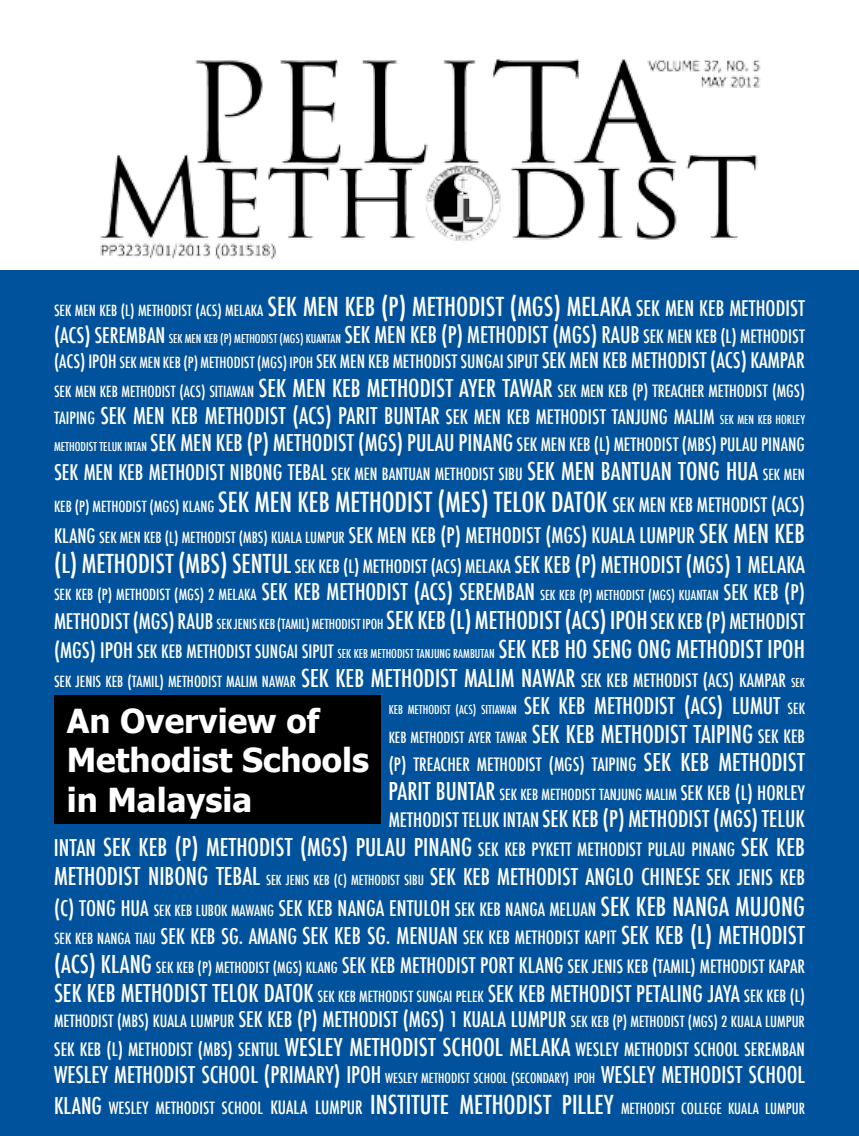
<style>
.page{position:relative;width:859px;height:1136px;background:#fff}
.page>*{position:absolute;margin:0;border:0;box-sizing:border-box;transform-origin:0 0}
.t1{font:700 33px/39.6px "Tahoma";color:#fff}
.t2{font:500 condensed 27px "Futura";color:#fff}
.t3{font:500 condensed 24px "Futura";color:#fff}
.t4{font:500 condensed 22.5px/27px "Futura";color:#fff}
.t5{font:500 condensed 21px "Futura";color:#fff}
.t6{font:500 condensed 18px/28.8px "Futura";color:#fff}
.t7{font:500 condensed 16.5px "Futura";color:#fff}
.t8{font:500 condensed 15px "Futura";color:#fff}
.t9{font:500 condensed 13.5px "Futura";color:#fff}
.t10{font:500 condensed 12px "Futura";color:#fff}
.s1{font-size:25.5px}
.s2{font-size:21px}
.s3{font-size:22.5px}
.s4{font-size:18px}
.s5{font-size:15px}
.s6{font-size:24px}
.s7{font-size:16.5px}
.s8{font-size:19.5px}
.s9{font-size:12px}
.s10{font-size:13.5px}
</style>
<div class="page">
<img style="left:0;top:58px;width:859px;height:213px">
<div style="left:0;top:271px;width:859px;height:864px;background:#00529c"></div>
<div style="left:54px;top:695px;width:327px;height:128px;background:#000"></div>
<p class="t8" style="left:54px;top:300px;width:752px">SEK MEN KEB (L) METHODIST (ACS) MELAKA <span class="s1">SEK MEN KEB (P) METHODIST (MGS) MELAKA</span> <span class="s2">SEK MEN KEB METHODIST</span></p>
<p class="t10" style="left:54px;top:330px;width:752px"><span class="s2">(ACS) SEREMBAN</span> SEK MEN KEB (P) METHODIST (MGS) KUANTAN <span class="s3">SEK MEN KEB (P) METHODIST (MGS) RAUB</span> <span class="s4">SEK MEN KEB (L) METHODIST</span></p>
<p class="t6" style="left:54px;top:347px;width:752px">(ACS) IPOH <span class="s5">SEK MEN KEB (P) METHODIST (MGS) IPOH</span> SEK MEN KEB METHODIST SUNGAI SIPUT <span class="s2">SEK MEN KEB METHODIST (ACS) KAMPAR</span></p>
<p class="t7" style="left:54px;top:380px;width:752px"><span class="s5">SEK MEN KEB METHODIST (ACS) SITIAWAN</span> <span class="s6">SEK MEN KEB METHODIST AYER TAWAR</span> SEK MEN KEB (P) TREACHER METHODIST (MGS)</p>
<h3 class="t4" style="left:54px;top:402px;width:752px"><span class="s7">TAIPING</span> SEK MEN KEB METHODIST (ACS) PARIT BUNTAR <span class="s8">SEK MEN KEB METHODIST TANJUNG MALIM</span> <span class="s9">SEK MEN KEB HORLEY<br>METHODIST TELUK INTAN</span> SEK MEN KEB (P) METHODIST (MGS) PULAU PINANG <span class="s4">SEK MEN KEB (L) METHODIST (MBS) PULAU PINANG</span></h3>
<h3 class="t5" style="left:54px;top:458px;width:752px">SEK MEN KEB METHODIST NIBONG TEBAL <span class="s7">SEK MEN BANTUAN METHODIST SIBU</span> <span class="s6">SEK MEN BANTUAN TONG HUA</span> <span class="s5">SEK MEN</span></h3>
<h2 class="t2" style="left:54px;top:485px;width:752px"><span class="s5">KEB (P) METHODIST (MGS) KLANG</span> SEK MEN KEB METHODIST (MES) TELOK DATOK <span class="s8">SEK MEN KEB METHODIST (ACS)</span></h2>
<p class="t8" style="left:54px;top:527px;width:752px"><span class="s8">KLANG</span> SEK MEN KEB (L) METHODIST (MBS) KUALA LUMPUR <span class="s2">SEK MEN KEB (P) METHODIST (MGS) KUALA LUMPUR</span> <span class="s1">SEK MEN KEB</span></p>
<h3 class="t4" style="left:54px;top:551px;width:752px"><span class="s1">(L) METHODIST (MBS) SENTUL</span> <span class="s4">SEK KEB (L) METHODIST (ACS) MELAKA</span> SEK KEB (P) METHODIST (MGS) 1 MELAKA</h3>
<p class="t8" style="left:54px;top:585px;width:752px">SEK KEB (P) METHODIST (MGS) 2 MELAKA <span class="s3">SEK KEB METHODIST (ACS) SEREMBAN</span> <span class="s10">SEK KEB (P) METHODIST (MGS) KUANTAN</span> <span class="s2">SEK KEB (P)</span></p>
<h3 class="t5" style="left:54px;top:608px;width:752px">METHODIST (MGS) RAUB <span class="s10">SEK JENIS KEB (TAMIL) METHODIST IPOH</span> <span class="s6">SEK KEB (L) METHODIST (ACS) IPOH</span>SEK KEB (P) METHODIST</h3>
<p class="t10" style="left:54px;top:645px;width:752px"><span class="s2">(MGS) IPOH</span> <span class="s4">SEK KEB METHODIST SUNGAI SIPUT</span> SEK KEB METHODIST TANJUNG RAMBUTAN <span class="s6">SEK KEB HO SENG ONG METHODIST IPOH</span></p>
<p class="t8" style="left:54px;top:671px;width:752px">SEK JENIS KEB (TAMIL) METHODIST MALIM NAWAR <span class="s6">SEK KEB METHODIST MALIM NAWAR</span> <span class="s4">SEK KEB METHODIST (ACS) KAMPAR</span> <span class="s9">SEK</span></p>
<p class="t10" style="left:389px;top:701px;width:418px">KEB METHODIST (ACS) SITIAWAN <span class="s3">SEK KEB METHODIST (ACS) LUMUT</span> <span class="s5">SEK</span></p>
<h3 class="t3" style="left:389px;top:718px;width:418px"><span class="s5">KEB METHODIST AYER TAWAR</span> SEK KEB METHODIST TAIPING <span class="s4">SEK KEB</span></h3>
<p class="t6" style="left:389px;top:750px;width:418px">(P) TREACHER METHODIST (MGS) TAIPING <span class="s6">SEK KEB METHODIST</span></p>
<p class="t8" style="left:389px;top:785px;width:418px"><span class="s6">PARIT BUNTAR</span> SEK KEB METHODIST TANJUNG MALIM <span class="s8">SEK KEB (L) HORLEY</span></p>
<h3 class="t4" style="left:389px;top:805px;width:418px"><span class="s8">METHODIST TELUK INTAN</span> SEK KEB (P) METHODIST (MGS) TELUK</h3>
<h3 class="t3" style="left:54px;top:831px;width:752px"><span class="s3">INTAN</span> SEK KEB (P) METHODIST (MGS) PULAU PINANG <span class="s4">SEK KEB PYKETT METHODIST PULAU PINANG</span> SEK KEB</h3>
<p class="t9" style="left:54px;top:871px;width:752px"><span class="s6">METHODIST NIBONG TEBAL</span> SEK JENIS KEB (C) METHODIST SIBU <span class="s3">SEK KEB METHODIST ANGLO CHINESE</span> <span class="s2">SEK JENIS KEB</span></p>
<h3 class="t5" style="left:54px;top:894px;width:752px">(C) TONG HUA <span class="s5">SEK KEB LUBOK MAWANG</span> SEK KEB NANGA ENTULOH <span class="s4">SEK KEB NANGA MELUAN</span> <span class="s1">SEK KEB NANGA MUJONG</span></h3>
<p class="t6" style="left:54px;top:923px;width:752px"><span class="s5">SEK KEB NANGA TIAU</span> <span class="s2">SEK KEB SG. AMANG</span> <span class="s3">SEK KEB SG. MENUAN</span> SEK KEB METHODIST KAPIT <span class="s6">SEK KEB (L) METHODIST (ACS) KLANG</span> <span class="s5">SEK KEB (P) METHODIST (MGS) KLANG</span> <span class="s2">SEK KEB METHODIST PORT KLANG</span> SEK JENIS KEB (TAMIL) METHODIST KAPAR</p>
<h3 class="t4" style="left:54px;top:980px;width:752px"><span class="s6">SEK KEB METHODIST TELOK DATOK</span> <span class="s5">SEK KEB METHODIST SUNGAI PELEK</span> SEK KEB METHODIST PETALING JAYA <span class="s7">SEK KEB (L)</span></h3>
<h3 class="t5" style="left:54px;top:1005px;width:752px"><span class="s7">METHODIST (MBS) KUALA LUMPUR</span> SEK KEB (P) METHODIST (MGS) 1 KUALA LUMPUR <span class="s5">SEK KEB (P) METHODIST (MGS) 2 KUALA LUMPUR</span></h3>
<p class="t6" style="left:54px;top:1034px;width:752px">SEK KEB (L) METHODIST (MBS) SENTUL <span class="s6">WESLEY METHODIST SCHOOL MELAKA</span> WESLEY METHODIST SCHOOL SEREMBAN</p>
<h3 class="t4" style="left:54px;top:1061px;width:752px">WESLEY METHODIST SCHOOL (PRIMARY) IPOH <span class="s10">WESLEY METHODIST SCHOOL (SECONDARY) IPOH</span> WESLEY METHODIST SCHOOL</h3>
<p class="t8" style="left:54px;top:1098px;width:752px"><span class="s3">KLANG</span> <span class="s7">WESLEY METHODIST SCHOOL</span> <span class="s4">KUALA LUMPUR</span> <span class="s1">INSTITUTE METHODIST PILLEY</span> METHODIST COLLEGE KUALA LUMPUR</p>
<h1 class="t1" style="left:67px;top:699px;width:304px">An Overview of<br>Methodist Schools in Malaysia</h1>
</div>
